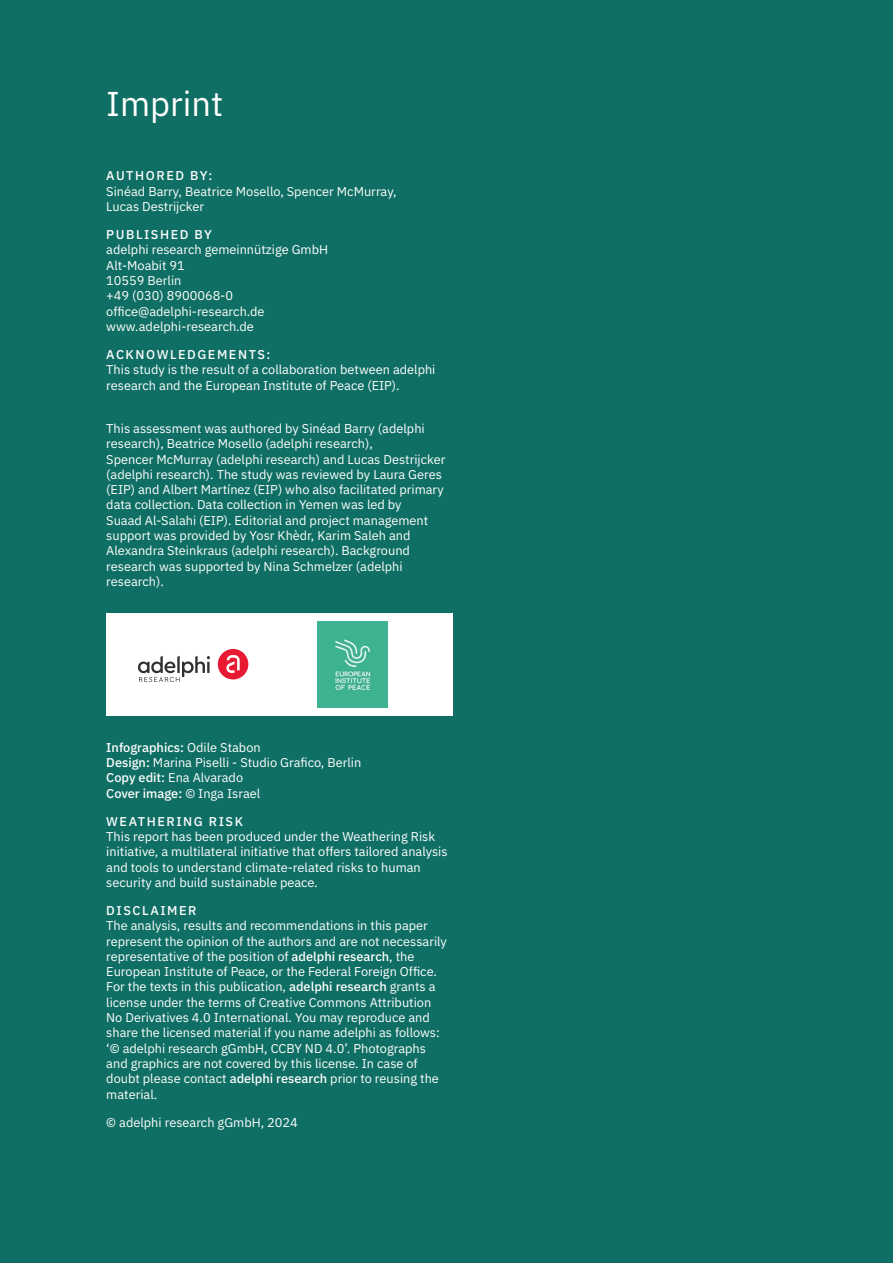
<style>
.page{position:relative;width:893px;height:1263px;background:#106f64}
.page>*{position:absolute;margin:0;border:0;box-sizing:border-box;transform-origin:0 0}
.t1{font:34.5px "IBM Plex Sans";color:#fff}
.t2{font:12.75px/15.3px "IBM Plex Sans";color:#fff}
.t3{font:500 12.75px "IBM Plex Sans";letter-spacing:.12em;color:#fff}
.s1{font-weight:500}
</style>
<div class="page">
<div style="left:106px;top:613px;width:347px;height:102px;background:#fff"></div>
<img style="left:317px;top:622px;width:70px;height:85px">
<div style="left:218px;top:649px;width:30px;height:30px;background:#e81a33;border-radius:15px"></div>
<svg style="left:226px;top:655px;width:14px;height:18px"></svg>
<svg style="left:138px;top:656px;width:72px;height:26px"></svg>
<h1 class="t1" style="left:106px;top:78px;width:118px">Imprint</h1>
<p class="t3" style="left:106px;top:166px;width:108px">AUTHORED BY:</p>
<p class="t2" style="left:106px;top:183px;width:292px">Sinéad Barry, Beatrice Mosello, Spencer McMurray,<br>Lucas Destrijcker</p>
<p class="t3" style="left:106px;top:225px;width:107px">PUBLISHED BY</p>
<p class="t2" style="left:106px;top:241px;width:223px">adelphi research gemeinnützige GmbH<br>Alt-Moabit 91<br>10559 Berlin<br>+49 (030) 8900068-0 office@adelphi-research.de www.adelphi-research.de</p>
<p class="t3" style="left:106px;top:345px;width:166px">ACKNOWLEDGEMENTS:</p>
<p class="t2" style="left:106px;top:361px;width:331px">This study is the result of a collaboration between adelphi research and the European Institute of Peace (EIP).</p>
<p class="t2" style="left:106px;top:420px;width:341px">This assessment was authored by Sinéad Barry (adelphi research), Beatrice Mosello (adelphi research),<br>Spencer McMurray (adelphi research) and Lucas Destrijcker (adelphi research). The study was reviewed by Laura Geres (EIP) and Albert Martínez (EIP) who also facilitated primary data collection. Data collection in Yemen was led by<br>Suaad Al-Salahi (EIP). Editorial and project management support was provided by Yosr Khèdr, Karim Saleh and Alexandra Steinkraus (adelphi research). Background research was supported by Nina Schmelzer (adelphi research).</p>
<p class="t2" style="left:106px;top:738px;width:257px"><span class="s1">Infographics:</span> Odile Stabon<br><span class="s1">Design:</span> Marina Piselli - Studio Grafico, Berlin<br><span class="s1">Copy edit:</span> Ena Alvarado<br><span class="s1">Cover image:</span> © Inga Israel</p>
<p class="t3" style="left:106px;top:811px;width:138px">WEATHERING RISK</p>
<p class="t2" style="left:106px;top:828px;width:343px">This report has been produced under the Weathering Risk initiative, a multilateral initiative that offers tailored analysis and tools to understand climate-related risks to human security and build sustainable peace.</p>
<p class="t3" style="left:106px;top:900px;width:92px">DISCLAIMER</p>
<p class="t2" style="left:106px;top:917px;width:342px">The analysis, results and recommendations in this paper represent the opinion of the authors and are not necessarily representative of the position of <span class="s1">adelphi research</span>, the European Institute of Peace, or the Federal Foreign Office.<br>For the texts in this publication, <span class="s1">adelphi research</span> grants a license under the terms of Creative Commons Attribution No Derivatives 4.0 International. You may reproduce and share the licensed material if you name adelphi as follows: ‘© adelphi research gGmbH, CCBY ND 4.0’. Photographs and graphics are not covered by this license. In case of doubt please contact <span class="s1">adelphi research</span> prior to reusing the material.</p>
<p class="t2" style="left:106px;top:1113px;width:193px">© adelphi research gGmbH, 2024</p>
</div>
